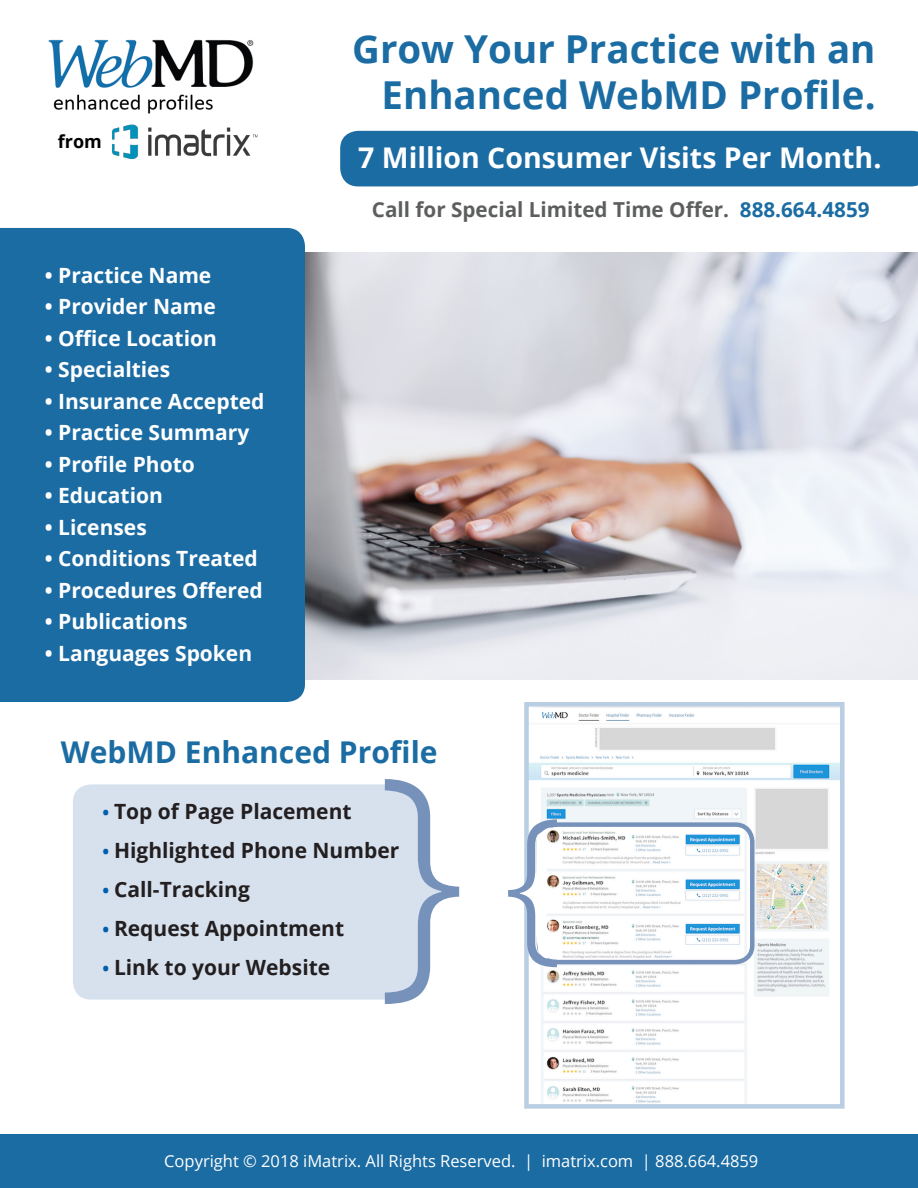
<style>
.page{position:relative;width:918px;height:1188px;background:#fff}
.page>*{position:absolute;margin:0;border:0;box-sizing:border-box;transform-origin:0 0}
.t1{font:300 258px "Open Sans";color:#7792ba}
.t2{font:700 38.4px/46.2px "Open Sans";color:#1b6ca3;text-align:right}
.t3{font:700 30px "Open Sans";color:#1b6ca3}
.t4{font:700 28.5px "Open Sans";color:#fff}
.t5{font:700 21px "Open Sans";color:#fff}
.t6{font:700 21px "Open Sans";color:#231f20}
.t7{font:700 20.7px "Open Sans";color:#5d5f5e}
.t8{font:700 18px "Open Sans";color:#000}
.t9{font:16.5px "Open Sans";color:#fff}
.s1{color:#1b6ca3}
.s2{font-size:18px;color:#005eaa}
</style>
<div class="page">
<img style="left:305px;top:252px;width:613px;height:428px">
<div style="left:340px;top:131px;width:578px;height:55px;background:#1b6ca3"></div>
<div style="left:0;top:228px;width:305px;height:474px;background:#1b6ca3"></div>
<div style="left:0;top:1134px;width:918px;height:54px;background:#1b6ca3"></div>
<img style="left:48px;top:39px;width:206px;height:74px">
<img style="left:529px;top:712px;width:311px;height:392px">
<div style="left:524px;top:702px;width:321px;height:407px;border:4px solid #b9cde3"></div>
<svg style="left:421px;top:849px;width:26px;height:97px"></svg>
<div style="left:537px;top:822px;width:218px;height:142px;border:4px solid #7792ba;border-radius:17px"></div>
<div style="left:73px;top:784px;width:348px;height:216px;background:#d7e1ee;border-radius:18px"></div>
<img style="left:112px;top:125px;width:146px;height:35px">
<svg style="left:524px;top:819px;width:33px;height:148px"></svg>
<p class="t8" style="left:58px;top:129px;width:45px">from</p>
<p class="t5" style="left:45px;top:260px;width:168px">• Practice Name</p>
<p class="t5" style="left:45px;top:292px;width:172px">• Provider Name</p>
<p class="t5" style="left:45px;top:323px;width:174px">• Office Location</p>
<p class="t5" style="left:45px;top:355px;width:127px">• Specialties</p>
<p class="t5" style="left:45px;top:386px;width:221px">• Insurance Accepted</p>
<p class="t5" style="left:45px;top:418px;width:206px">• Practice Summary</p>
<p class="t5" style="left:45px;top:449px;width:151px">• Profile Photo</p>
<p class="t5" style="left:45px;top:481px;width:119px">• Education</p>
<p class="t5" style="left:45px;top:512px;width:103px">• Licenses</p>
<p class="t5" style="left:45px;top:544px;width:215px">• Conditions Treated</p>
<p class="t5" style="left:45px;top:575px;width:219px">• Procedures Offered</p>
<p class="t5" style="left:45px;top:607px;width:144px">• Publications</p>
<p class="t5" style="left:45px;top:638px;width:209px">• Languages Spoken</p>
<p class="t2" style="left:352px;top:25px;width:525px">Grow Your Practice with an<br>Enhanced WebMD Profile.</p>
<p class="t4" style="left:358px;top:137px;width:525px">7 Million Consumer Visits Per Month.</p>
<p class="t7" style="left:372px;top:195px;width:499px">Call for Special Limited Time Offer. <span class="s1">888.664.4859</span></p>
<p class="t3" style="left:61px;top:731px;width:378px">WebMD Enhanced Profile</p>
<p class="t6" style="left:103px;top:797px;width:250px"><span class="s2">•</span> Top of Page Placement</p>
<p class="t6" style="left:103px;top:836px;width:298px"><span class="s2">•</span> Highlighted Phone Number</p>
<p class="t6" style="left:103px;top:875px;width:149px"><span class="s2">•</span> Call-Tracking</p>
<p class="t6" style="left:103px;top:914px;width:243px"><span class="s2">•</span> Request Appointment</p>
<p class="t6" style="left:103px;top:953px;width:229px"><span class="s2">•</span> Link to your Website</p>
<p class="t1" style="left:376px;top:693px;width:93px">}</p>
<p class="t9" style="left:164px;top:1150px;width:596px">Copyright © 2018 iMatrix. All Rights Reserved. | imatrix.com | 888.664.4859</p>
</div>
